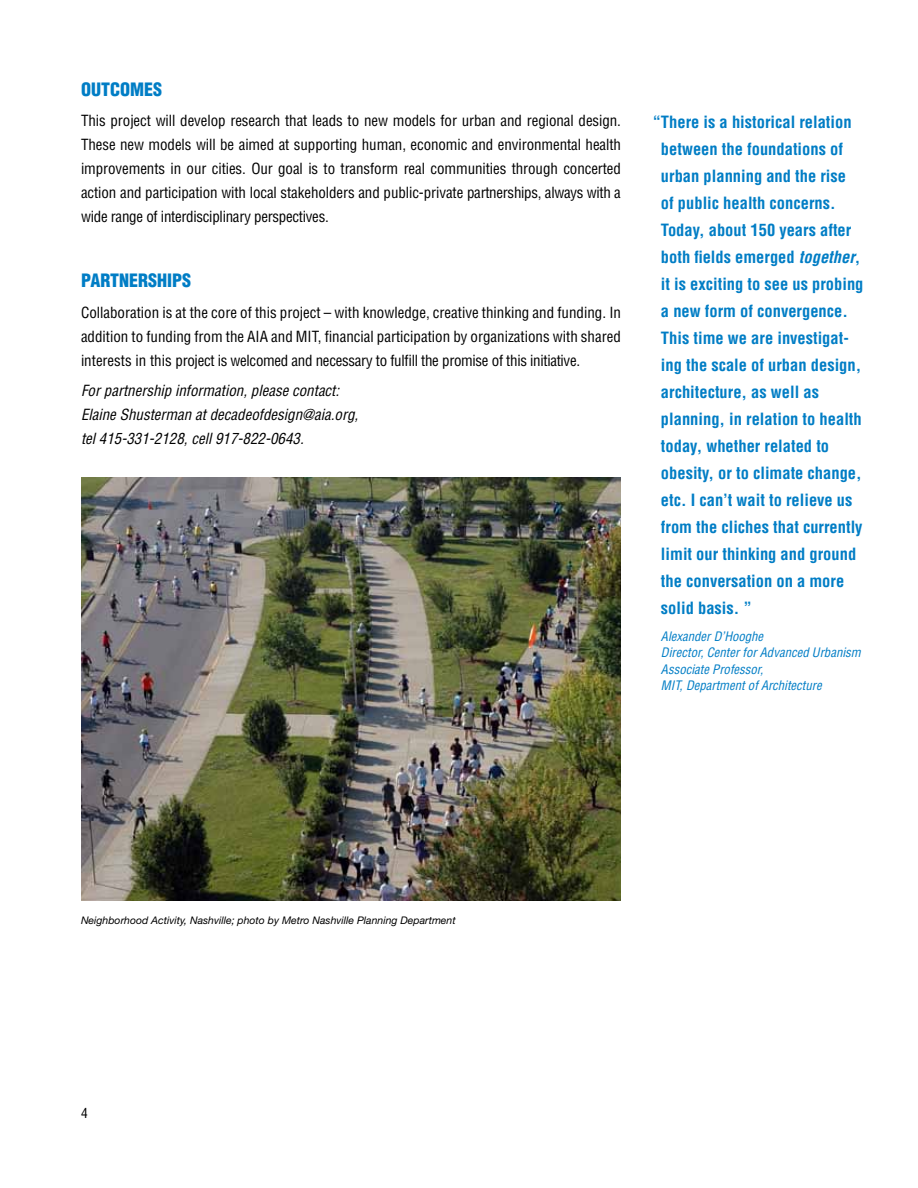
<style>
.page{position:relative;width:918px;height:1188px;background:#fff}
.page>*{position:absolute;margin:0;border:0;box-sizing:border-box;transform-origin:0 0}
.t1{font:900 condensed 18px "Helvetica";color:#007dc5}
.t2{font:700 condensed 16.5px/27px "Helvetica";color:#007dc5}
.t3{font:condensed 15px/24px "Helvetica";letter-spacing:-.02em;color:#000;text-align:justify}
.t4{font:italic condensed 15px/24px "Helvetica";color:#000}
.t5{font:condensed 13.5px "Helvetica";color:#000}
.t6{font:italic condensed 12.75px/16.5px "Helvetica";color:#007dc5}
.t7{font:italic 10.5px "Helvetica Neue";color:#000}
.s1{font-style:italic}
</style>
<div class="page">
<img style="left:81px;top:477px;width:540px;height:424px">
<p class="t1" style="left:81px;top:78px;width:83px">OUTCOMES</p>
<p class="t3" style="left:81px;top:109px;width:542px">This project will develop research that leads to new models for urban and regional design.<br>These new models will be aimed at supporting human, economic and environmental health improvements in our cities. Our goal is to transform real communities through concerted action and participation with local stakeholders and public-private partnerships, always with a wide range of interdisciplinary perspectives.</p>
<p class="t1" style="left:81px;top:269px;width:112px">PARTNERSHIPS</p>
<p class="t3" style="left:81px;top:300px;width:542px">Collaboration is at the core of this project – with knowledge, creative thinking and funding. In addition to funding from the AIA and MIT, financial participation by organizations with shared interests in this project is welcomed and necessary to fulfill the promise of this initiative.</p>
<p class="t4" style="left:81px;top:379px;width:279px">For partnership information, please contact:<br>Elaine Shusterman at decadeofdesign@aia.org, tel 415-331-2128, cell 917-822-0643.</p>
<p class="t2" style="left:661px;top:108px;width:204px;text-indent:-8px">“There is a historical relation between the foundations of urban planning and the rise<br>of public health concerns.<br>Today, about 150 years after both fields emerged <span class="s1">together</span>, it is exciting to see us probing a new form of convergence.<br>This time we are investigat&shy;ing the scale of urban design, architecture, as well as planning, in relation to health today, whether related to obesity, or to climate change, etc. I can’t wait to relieve us from the cliches that currently limit our thinking and ground the conversation on a more solid basis. ”</p>
<p class="t6" style="left:661px;top:628px;width:201px">Alexander D’Hooghe<br>Director, Center for Advanced Urbanism<br>Associate Professor,<br>MIT, Department of Architecture</p>
<p class="t7" style="left:81px;top:914px;width:376px">Neighborhood Activity, Nashville; photo by Metro Nashville Planning Department</p>
<p class="t5" style="left:81px;top:1105px;width:8px">4</p>
</div>
